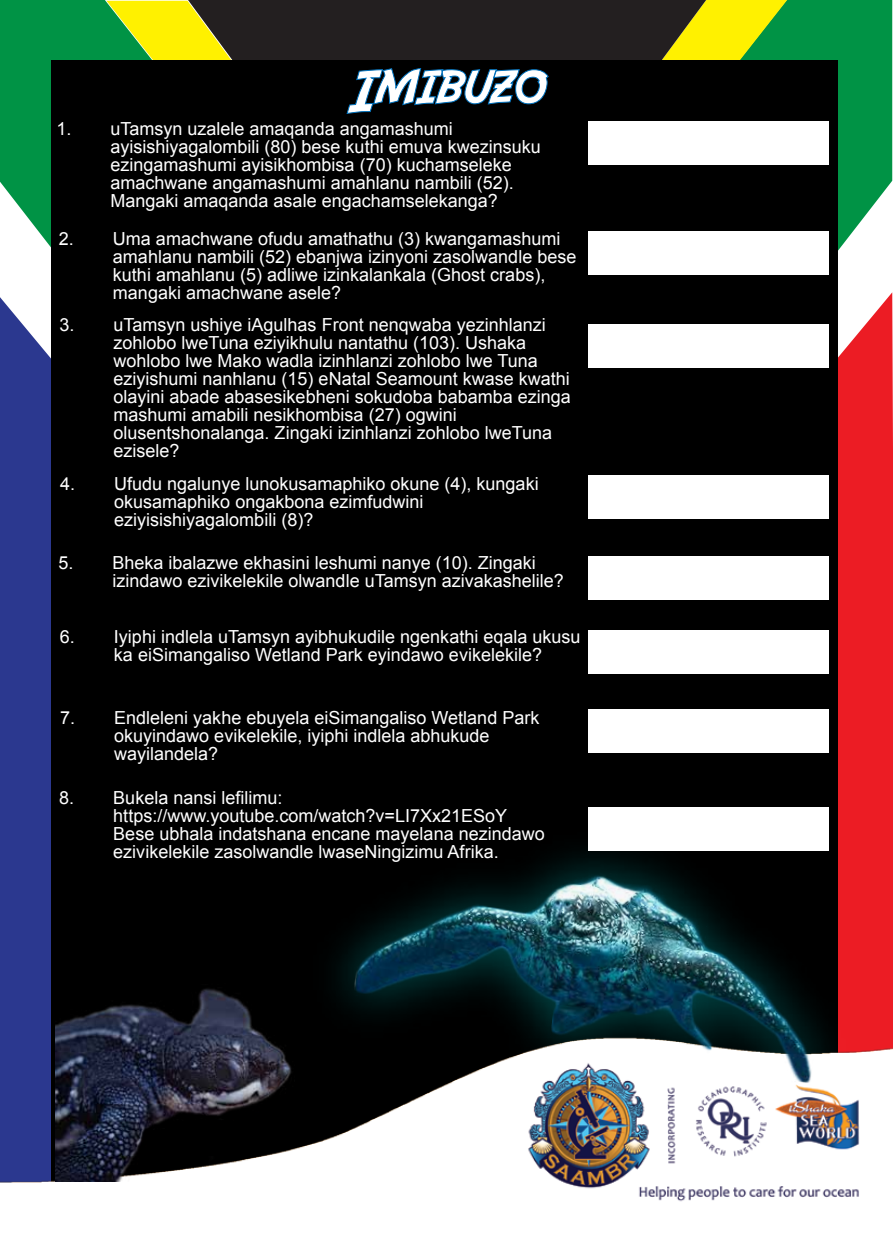
<style>
.page{position:relative;width:893px;height:1236px;background:#fff}
.page>*{position:absolute;margin:0;border:0;box-sizing:border-box;transform-origin:0 0}
.t1{font:57px "Adventure";color:#fff}
.t2{font:18px/18px "Arial";color:#fff}
.t3{font:700 17.25px "Arial";color:#fff}
</style>
<div class="page">
<div style="left:0;top:297px;width:51px;height:707px;background:#2b388f"></div>
<svg style="left:837px;top:292px;width:55px;height:712px;background:#e9282f"></svg>
<div style="left:51px;top:60px;width:786px;height:1128px;background:#000"></div>
<img style="left:0;top:1004px;width:892px;height:198px">
<svg style="left:0;top:0;width:892px;height:254px"></svg>
<div style="left:588px;top:122px;width:240px;height:43px;background:#fff"></div>
<div style="left:588px;top:231px;width:240px;height:43px;background:#fff"></div>
<div style="left:588px;top:324px;width:240px;height:44px;background:#fff"></div>
<div style="left:588px;top:476px;width:240px;height:43px;background:#fff"></div>
<div style="left:588px;top:556px;width:240px;height:44px;background:#fff"></div>
<div style="left:588px;top:630px;width:240px;height:44px;background:#fff"></div>
<div style="left:588px;top:710px;width:240px;height:43px;background:#fff"></div>
<div style="left:588px;top:807px;width:240px;height:43px;background:#fff"></div>
<img style="left:294px;top:810px;width:580px;height:338px">
<img style="left:337px;top:836px;width:503px;height:263px">
<img style="left:56px;top:988px;width:238px;height:194px">
<h1 class="t1" style="left:347px;top:52px;width:196px">Imibuzo</h1>
<p class="t2" style="left:110px;top:120px;width:432px;text-indent:-54px">1. uTamsyn uzalele amaqanda angamashumi ayisishiyagalombili (80) bese kuthi emuva kwezinsuku ezingamashumi ayisikhombisa (70) kuchamseleke amachwane angamashumi amahlanu nambili (52).<br>Mangaki amaqanda asale engachamselekanga?</p>
<p class="t2" style="left:113px;top:230px;width:465px;text-indent:-54px">2. Uma amachwane ofudu amathathu (3) kwangamashumi amahlanu nambili (52) ebanjwa izinyoni zasolwandle bese kuthi amahlanu (5) adliwe izinkalankala (Ghost crabs), mangaki amachwane asele?</p>
<p class="t2" style="left:113px;top:316px;width:459px;text-indent:-54px">3. uTamsyn ushiye iAgulhas Front nenqwaba yezinhlanzi zohlobo lweTuna eziyikhulu nantathu (103). Ushaka wohlobo lwe Mako wadla izinhlanzi zohlobo lwe Tuna eziyishumi nanhlanu (15) eNatal Seamount kwase kwathi olayini abade abasesikebheni sokudoba babamba ezinga mashumi amabili nesikhombisa (27) ogwini olusentshonalanga. Zingaki izinhlanzi zohlobo lweTuna ezisele?</p>
<p class="t2" style="left:114px;top:475px;width:426px;text-indent:-54px">4. Ufudu ngalunye lunokusamaphiko okune (4), kungaki okusamaphiko ongakbona ezimfudwini eziyisishiyagalombili (8)?</p>
<p class="t2" style="left:112px;top:553px;width:453px;text-indent:-54px">5. Bheka ibalazwe ekhasini leshumi nanye (10). Zingaki izindawo ezivikelekile olwandle uTamsyn azivakashelile?</p>
<p class="t2" style="left:114px;top:628px;width:468px;text-indent:-54px">6. Iyiphi indlela uTamsyn ayibhukudile ngenkathi eqala ukusu ka eiSimangaliso Wetland Park eyindawo evikelekile?</p>
<p class="t3" style="left:375px;top:124px;width:118px">years of travel</p>
<p class="t2" style="left:114px;top:709px;width:426px;text-indent:-54px">7. Endleleni yakhe ebuyela eiSimangaliso Wetland Park okuyindawo evikelekile, iyiphi indlela abhukude wayilandela?</p>
<p class="t2" style="left:113px;top:789px;width:433px;text-indent:-54px">8. Bukela nansi lefilimu: https://www.youtube.com/watch?v=LI7Xx21ESoY Bese ubhala indatshana encane mayelana nezindawo ezivikelekile zasolwandle lwaseNingizimu Afrika.</p>
</div>
